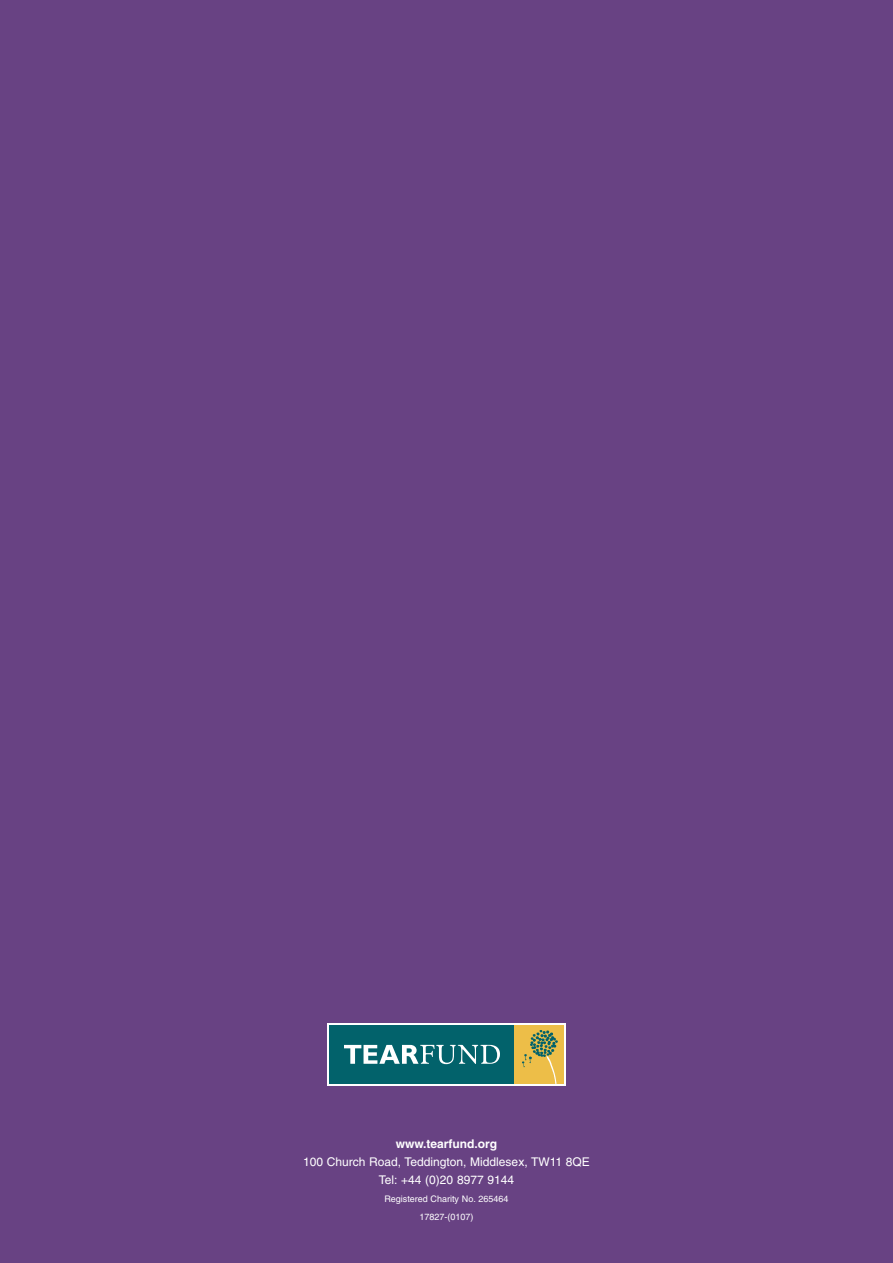
<style>
.page{position:relative;width:893px;height:1263px;background:#684283}
.page>*{position:absolute;margin:0;border:0;box-sizing:border-box;transform-origin:0 0}
.t1{font:12px/18px "Helvetica";color:#fff;text-align:center}
.t2{font:700 12px "Helvetica";color:#fff}
.t3{font:9px/18px "Helvetica";color:#fff;text-align:center}
</style>
<div class="page">
<svg style="left:327px;top:1024px;width:238px;height:62px"></svg>
<div style="left:330px;top:1026px;width:184px;height:58px;background:#02626b"></div>
<svg style="left:344px;top:1045px;width:156px;height:19px"></svg>
<div style="left:514px;top:1026px;width:49px;height:58px;background:#edbe48"></div>
<svg style="left:522px;top:1030px;width:36px;height:54px"></svg>
<p class="t2" style="left:396px;top:1140px;width:103px">www.tearfund.org</p>
<p class="t1" style="left:303px;top:1154px;width:288px">100 Church Road, Teddington, Middlesex, TW11 8QE<br>Tel: +44 (0)20 8977 9144</p>
<p class="t3" style="left:384px;top:1191px;width:126px">Registered Charity No. 265464<br>17827-(0107)</p>
</div>
